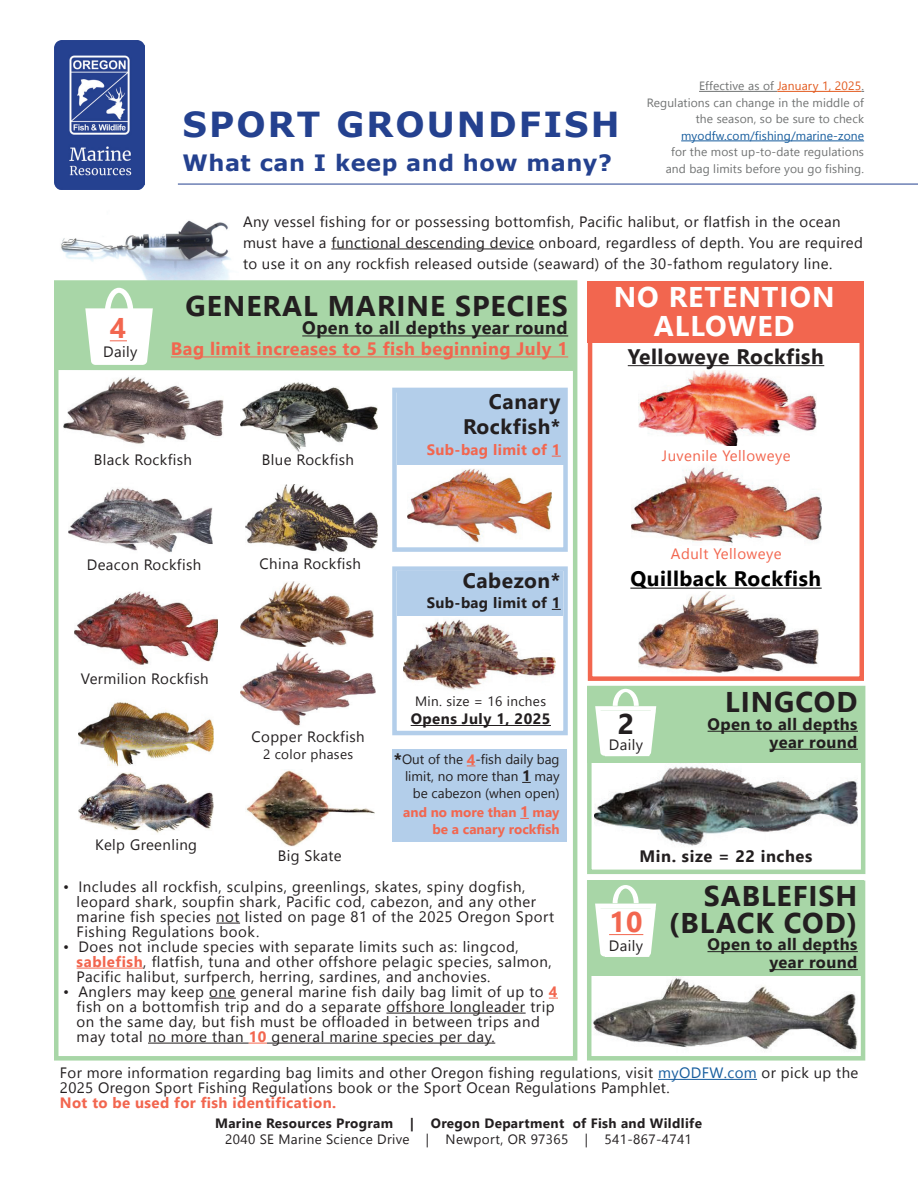
<style>
.page{position:relative;width:918px;height:1188px;background:#fff}
.page>*{position:absolute;margin:0;border:0;box-sizing:border-box;transform-origin:0 0}
.t1{font:700 34.5px "Verdana";letter-spacing:.06em;color:#24418f}
.t2{font:30px/36px "Minion Pro";letter-spacing:.035em;color:#fff;text-align:center}
.t3{font:700 28.5px/26.2px "Nirmala UI";letter-spacing:.035em;color:#231f20;text-align:right}
.t4{font:700 28.5px/28.5px "Nirmala UI";letter-spacing:.035em;color:#fff;text-align:center}
.t5{font:700 28.5px "Nirmala UI";color:#f2664f}
.t6{font:700 22.5px "Verdana";letter-spacing:.025em;color:#24418f}
.t7{font:700 21px/25.5px "Nirmala UI";letter-spacing:.025em;color:#231f20;text-align:right}
.t8{font:700 21px "Nirmala UI";letter-spacing:.025em;color:#000}
.t9{font:700 18px "Nirmala UI";letter-spacing:.025em;color:#f2664f}
.t10{font:700 18px "Nirmala UI";letter-spacing:.025em;color:#231f20}
.t11{font:700 16.5px/18px "Nirmala UI";letter-spacing:.025em;color:#231f20;text-align:right}
.t12{font:15px/15px "Nirmala UI";letter-spacing:.025em;color:#231f20}
.t13{font:700 15px "Nirmala UI";letter-spacing:.025em;color:#f2664f}
.t14{font:15px "Nirmala UI";letter-spacing:.03em;color:#f2664f}
.t15{font:700 15px "Nirmala UI";letter-spacing:.03em;color:#231f20}
.t16{font:13.5px "Nirmala UI";letter-spacing:.025em;color:#231f20}
.t17{font:13.5px/17px "Nirmala UI";color:#231f20;text-align:right}
.t18{font:700 13.5px "Nirmala UI";letter-spacing:.025em;color:#231f20}
.t19{font:700 13.5px/17.2px "Nirmala UI";color:#f2664f;text-align:right}
.t20{font:12px/16.5px "Nirmala UI";letter-spacing:.01em;color:#717373;text-align:right}
.t21{font:12px "Nirmala UI";letter-spacing:.01em;color:#175d9e}
.s1{color:#e25a1e}
.s2{font-weight:700;font-size:18px}
.s3{font-weight:700;font-size:15px;color:#f2664f}
.s4{font-weight:700;font-size:15px}
.s5{font-size:15px}
.s6{font-weight:700;color:#f2664f}
.s7{color:#175d9e}
</style>
<div class="page">
<img style="left:54px;top:41px;width:91px;height:149px">
<img style="left:593px;top:978px;width:264px;height:72px">
<img style="left:638px;top:592px;width:181px;height:81px">
<div style="left:588px;top:281px;width:276px;height:400px;border:4px solid #f2664f"></div>
<div style="left:588px;top:281px;width:276px;height:61px;background:#f2664f"></div>
<img style="left:61px;top:220px;width:170px;height:60px">
<div style="left:54px;top:280px;width:523px;height:781px;border:4px solid #a8d6a7"></div>
<div style="left:54px;top:283px;width:521px;height:88px;background:#a8d6a7"></div>
<img style="left:407px;top:469px;width:144px;height:74px">
<div style="left:392px;top:388px;width:176px;height:164px;border:4px solid #b3ceea"></div>
<div style="left:587px;top:881px;width:278px;height:180px;border:4px solid #a8d6a7"></div>
<div style="left:587px;top:686px;width:278px;height:188px;border:4px solid #a8d6a7"></div>
<div style="left:397px;top:391px;width:166px;height:74px;background:#b3ceea"></div>
<img style="left:594px;top:762px;width:264px;height:84px">
<img style="left:63px;top:376px;width:160px;height:68px">
<img style="left:639px;top:371px;width:178px;height:74px">
<div style="left:392px;top:566px;width:176px;height:169px;border:4px solid #b3ceea"></div>
<img style="left:79px;top:702px;width:135px;height:131px">
<img style="left:69px;top:488px;width:144px;height:65px">
<img style="left:404px;top:619px;width:152px;height:71px">
<img style="left:74px;top:591px;width:143px;height:74px">
<img style="left:241px;top:382px;width:137px;height:70px">
<div style="left:397px;top:571px;width:166px;height:44px;background:#b3ceea"></div>
<hr style="left:178px;top:184px;width:740px;height:1px;background:#24418f">
<hr style="left:331px;top:249px;width:203px;height:1px;background:#231f20">
<hr style="left:658px;top:1079px;width:99px;height:1px;background:#175d9e">
<svg style="left:216px;top:923px;width:24px;height:1px"></svg>
<hr style="left:77px;top:968px;width:66px;height:1px;background:#f2664f">
<svg style="left:209px;top:998px;width:27px;height:1px"></svg>
<hr style="left:386px;top:1013px;width:140px;height:1px;background:#231f20">
<hr style="left:148px;top:1043px;width:101px;height:1px;background:#231f20">
<svg style="left:249px;top:1043px;width:18px;height:1px"></svg>
<hr style="left:267px;top:1043px;width:228px;height:1px;background:#231f20">
<hr style="left:699px;top:91px;width:78px;height:1px;background:#717373">
<hr style="left:777px;top:91px;width:84px;height:1px;background:#e25a1e">
<hr style="left:681px;top:141px;width:183px;height:1px;background:#175d9e">
<div style="left:588px;top:686px;width:276px;height:76px;background:#a8d6a7"></div>
<svg style="left:595px;top:689px;width:61px;height:67px"></svg>
<svg style="left:85px;top:288px;width:68px;height:77px"></svg>
<hr style="left:628px;top:365px;width:196px;height:1px;background:#231f20">
<hr style="left:411px;top:725px;width:140px;height:1px;background:#231f20">
<img style="left:631px;top:467px;width:190px;height:78px">
<img style="left:245px;top:484px;width:133px;height:68px">
<img style="left:241px;top:581px;width:132px;height:66px">
<hr style="left:630px;top:588px;width:192px;height:1px;background:#000">
<div style="left:392px;top:750px;width:174px;height:92px;background:#b3ceea"></div>
<img style="left:246px;top:770px;width:128px;height:77px">
<img style="left:241px;top:651px;width:134px;height:75px">
<div style="left:588px;top:881px;width:276px;height:95px;background:#a8d6a7"></div>
<svg style="left:595px;top:885px;width:61px;height:72px"></svg>
<hr style="left:609px;top:934px;width:34px;height:1px;background:#f2664f">
<hr style="left:707px;top:951px;width:151px;height:1px;background:#231f20">
<hr style="left:769px;top:969px;width:89px;height:1px;background:#231f20">
<hr style="left:302px;top:336px;width:266px;height:1px;background:#231f20">
<hr style="left:171px;top:357px;width:397px;height:1px;background:#f2664f">
<hr style="left:708px;top:731px;width:150px;height:1px;background:#231f20">
<hr style="left:769px;top:749px;width:89px;height:1px;background:#231f20">
<h1 class="t1" style="left:183px;top:100px;width:439px">SPORT GROUNDFISH</h1>
<h3 class="t6" style="left:183px;top:147px;width:431px">What can I keep and how many?</h3>
<p class="t20" style="left:647px;top:77px;width:219px">Effective as of <span class="s1">January 1, 2025</span>.<br>Regulations can change in the middle of the season, so be sure to check</p>
<p class="t21" style="left:681px;top:126px;width:184px">myodfw.com/fishing/marine-zone</p>
<p class="t20" style="left:666px;top:143px;width:200px;text-align:center">for the most up-to-date regulations and bag limits before you go fishing.</p>
<p class="t12" style="left:243px;top:210px;width:621px;line-height:21px">Any vessel fishing for or possessing bottomfish, Pacific halibut, or flatfish in the ocean must have a functional descending device onboard, regardless of depth. You are required to use it on any rockfish released outside (seaward) of the 30-fathom regulatory line.</p>
<h3 class="t4" style="left:614px;top:281px;width:223px">NO RETENTION<br>ALLOWED</h3>
<h2 class="t2" style="left:612px;top:280px;width:230px">NO RETENTION<br>ALLOWED</h2>
<h3 class="t3" style="left:186px;top:291px;width:384px">GENERAL MARINE SPECIES</h3>
<p class="t10" style="left:302px;top:313px;width:267px">Open to all depths year round</p>
<p class="t9" style="left:171px;top:334px;width:398px">Bag limit increases to 5 fish beginning July 1</p>
<h3 class="t5" style="left:110px;top:305px;width:18px">4</h3>
<p class="t12" style="left:103px;top:343px;width:36px">Daily</p>
<h3 class="t7" style="left:628px;top:343px;width:197px">Yelloweye Rockfish</h3>
<p class="t12" style="left:94px;top:451px;width:100px">Black Rockfish</p>
<p class="t12" style="left:87px;top:556px;width:116px">Deacon Rockfish</p>
<p class="t12" style="left:81px;top:670px;width:129px">Vermilion Rockfish</p>
<p class="t12" style="left:95px;top:836px;width:103px">Kelp Greenling</p>
<p class="t12" style="left:262px;top:452px;width:94px">Blue Rockfish</p>
<h3 class="t7" style="left:463px;top:388px;width:99px">Canary<br>Rockfish*</h3>
<p class="t13" style="left:427px;top:437px;width:135px">Sub-bag limit of 1</p>
<p class="t12" style="left:260px;top:556px;width:103px">China Rockfish</p>
<h3 class="t7" style="left:463px;top:566px;width:99px">Cabezon*</h3>
<p class="t15" style="left:427px;top:590px;width:135px">Sub-bag limit of 1</p>
<p class="t12" style="left:252px;top:728px;width:115px">Copper Rockfish</p>
<p class="t16" style="left:263px;top:743px;width:92px">2 color phases</p>
<p class="t12" style="left:278px;top:847px;width:66px">Big Skate</p>
<p class="t16" style="left:415px;top:690px;width:133px">Min. size = 16 inches</p>
<p class="t15" style="left:411px;top:707px;width:141px">Opens July 1, 2025</p>
<p class="t17" style="left:394px;top:750px;width:167px"><span class="s2">*</span>Out of the <span class="s3">4</span>-fish daily bag limit, no more than <span class="s4">1</span> may be cabezon (when open)</p>
<p class="t19" style="left:403px;top:802px;width:158px">and no more than <span class="s5">1</span> may be a canary rockfish</p>
<p class="t12" style="left:77px;top:878px;width:479px;text-indent:-14px">• Includes all rockfish, sculpins, greenlings, skates, spiny dogfish, leopard shark, soupfin shark, Pacific cod, cabezon, and any other marine fish species not listed on page 81 of the 2025 Oregon Sport Fishing Regulations book.</p>
<p class="t12" style="left:77px;top:938px;width:477px;text-indent:-14px">• Does not include species with separate limits such as: lingcod, <span class="s6">sablefish</span>, flatfish, tuna and other offshore pelagic species, salmon,<br>Pacific halibut, surfperch, herring, sardines, and anchovies.</p>
<p class="t12" style="left:77px;top:983px;width:482px;text-indent:-14px">• Anglers may keep one general marine fish daily bag limit of up to <span class="s6">4 </span>fish on a bottomfish trip and do a separate offshore longleader trip on the same day, but fish must be offloaded in between trips and may total no more than <span class="s6">10</span> general marine species per day.</p>
<p class="t14" style="left:662px;top:443px;width:130px">Juvenile Yelloweye</p>
<p class="t14" style="left:671px;top:541px;width:112px">Adult Yelloweye</p>
<h3 class="t8" style="left:630px;top:562px;width:192px">Quillback Rockfish</h3>
<h3 class="t3" style="left:618px;top:710px;width:18px">2</h3>
<p class="t12" style="left:609px;top:736px;width:36px">Daily</p>
<h3 class="t3" style="left:725px;top:688px;width:134px">LINGCOD</h3>
<p class="t11" style="left:708px;top:714px;width:151px">Open to all depths year round</p>
<p class="t11" style="left:640px;top:847px;width:174px">Min. size = 22 inches</p>
<h3 class="t5" style="left:609px;top:899px;width:35px">10</h3>
<p class="t12" style="left:609px;top:937px;width:36px">Daily</p>
<h3 class="t3" style="left:669px;top:882px;width:190px">SABLEFISH (BLACK COD)</h3>
<p class="t11" style="left:707px;top:935px;width:151px">Open to all depths year round</p>
<p class="t12" style="left:60px;top:1064px;width:800px">For more information regarding bag limits and other Oregon fishing regulations, visit <span class="s7">myODFW.com</span> or pick up the<br>2025 Oregon Sport Fishing Regulations book or the Sport Ocean Regulations Pamphlet.</p>
<p class="t13" style="left:60px;top:1090px;width:278px">Not to be used for fish identification.</p>
<p class="t18" style="left:215px;top:1112px;width:488px">Marine Resources Program | Oregon Department of Fish and Wildlife</p>
<p class="t16" style="left:225px;top:1129px;width:468px">2040 SE Marine Science Drive | Newport, OR 97365 | 541-867-4741</p>
</div>
